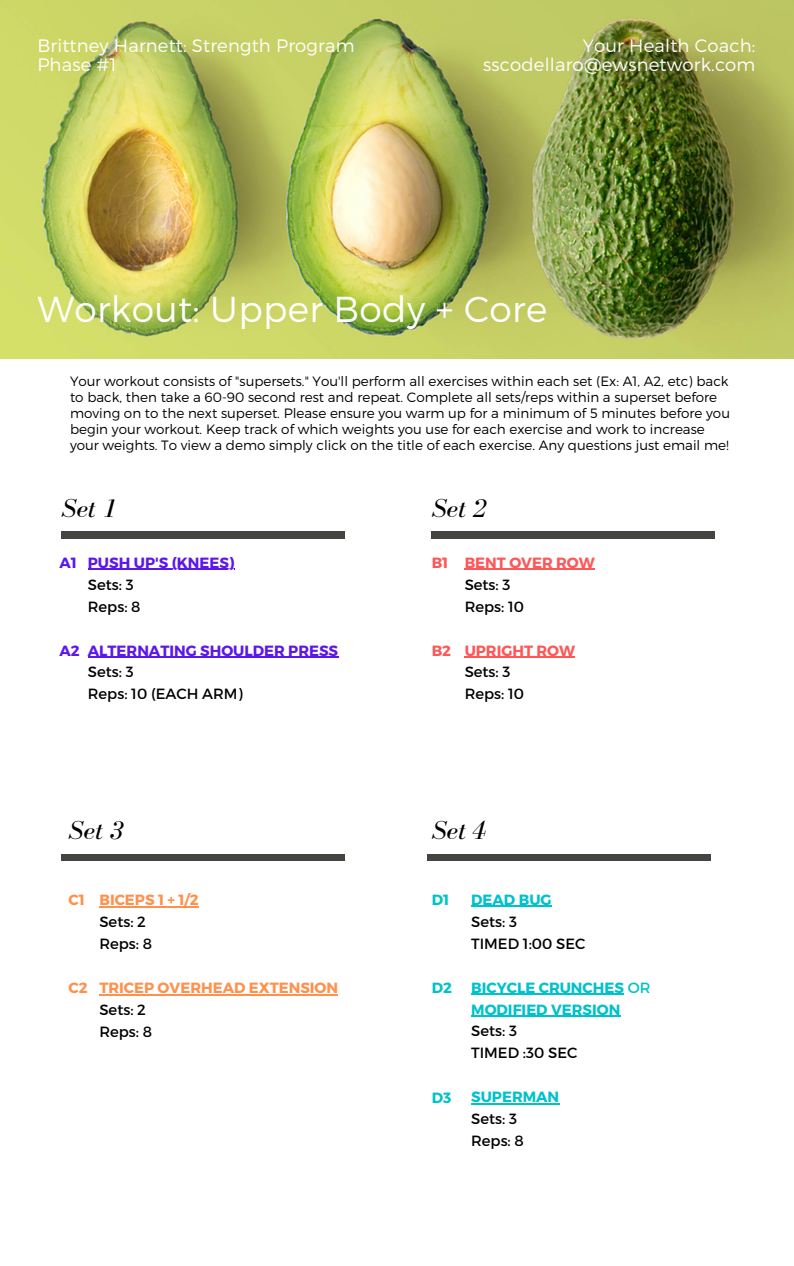
<style>
.page{position:relative;width:794px;height:1266px;background:#fff}
.page>*{position:absolute;margin:0;border:0;box-sizing:border-box;transform-origin:0 0}
.t1{font:300 36px "Montserrat";letter-spacing:.01em;color:#fff}
.t2{font:italic 26.47px "Bodoni FLF";color:#000}
.t3{font:300 18px/18.6px "Montserrat";letter-spacing:.01em;color:#fff}
.t4{font:14.77px/22px "Montserrat";color:#000}
.t5{font:700 14.77px/22px "Montserrat";color:#00c2cb}
.t6{font:700 14.77px "Montserrat";color:#5e17eb}
.t7{font:700 14.77px "Montserrat";color:#ff914d}
.t8{font:700 14.77px "Montserrat";color:#ff5757}
.t9{font:300 13.5px/16px "Montserrat";color:#000}
.s1{font-weight:400}
</style>
<div class="page">
<div style="left:61px;top:532px;width:283px;height:6px;background:#444440"></div>
<img style="left:0;top:0;width:793px;height:358px">
<hr style="left:88px;top:569px;width:146px;height:1px;background:#5e17eb">
<hr style="left:88px;top:656px;width:250px;height:2px;background:#5e17eb">
<div style="left:61px;top:854px;width:283px;height:6px;background:#444440"></div>
<div style="left:427px;top:854px;width:283px;height:6px;background:#444440"></div>
<hr style="left:99px;top:906px;width:100px;height:1px;background:#ff914d">
<hr style="left:99px;top:994px;width:239px;height:1px;background:#ff914d">
<hr style="left:471px;top:906px;width:80px;height:1px;background:#00c2cb">
<hr style="left:471px;top:993px;width:152px;height:2px;background:#00c2cb">
<hr style="left:471px;top:1015px;width:149px;height:1px;background:#00c2cb">
<hr style="left:471px;top:1103px;width:88px;height:1px;background:#00c2cb">
<div style="left:431px;top:532px;width:283px;height:6px;background:#444440"></div>
<hr style="left:464px;top:569px;width:130px;height:1px;background:#ff5757">
<hr style="left:464px;top:656px;width:111px;height:2px;background:#ff5757">
<h3 class="t3" style="left:37px;top:35px;width:318px">Brittney Harnett: Strength Program<br>Phase #1</h3>
<h3 class="t3" style="left:483px;top:35px;width:273px;text-align:right">Your Health Coach: sscodellaro@ewsnetwork.com</h3>
<h1 class="t1" style="left:37px;top:286px;width:511px">Workout: Upper Body + Core</h1>
<p class="t9" style="left:70px;top:373px;width:661px">Your workout consists of "supersets." You'll perform all exercises within each set (Ex: A1, A2, etc) back to back, then take a 60-90 second rest and repeat. Complete all sets/reps within a superset before moving on to the next superset. Please ensure you warm up for a minimum of 5 minutes before you begin your workout. Keep track of which weights you use for each exercise and work to increase your weights. To view a demo simply click on the title of each exercise. Any questions just email me!</p>
<h2 class="t2" style="left:61px;top:493px;width:56px">Set 1</h2>
<h2 class="t2" style="left:431px;top:493px;width:56px">Set 2</h2>
<p class="t6" style="left:59px;top:553px;width:19px">A1</p>
<p class="t6" style="left:59px;top:640px;width:22px">A2</p>
<p class="t6" style="left:88px;top:553px;width:148px">PUSH UP'S (KNEES)</p>
<p class="t4" style="left:88px;top:573px;width:54px">Sets: 3<br>Reps: 8</p>
<p class="t6" style="left:88px;top:640px;width:251px">ALTERNATING SHOULDER PRESS</p>
<p class="t4" style="left:88px;top:660px;width:156px">Sets: 3<br>Reps: 10 (EACH ARM)</p>
<p class="t8" style="left:431px;top:553px;width:18px">B1</p>
<p class="t8" style="left:431px;top:641px;width:21px">B2</p>
<p class="t8" style="left:464px;top:553px;width:132px">BENT OVER ROW</p>
<p class="t4" style="left:464px;top:573px;width:61px">Sets: 3<br>Reps: 10</p>
<p class="t8" style="left:464px;top:640px;width:112px">UPRIGHT ROW</p>
<p class="t4" style="left:464px;top:660px;width:61px">Sets: 3<br>Reps: 10</p>
<h2 class="t2" style="left:69px;top:816px;width:56px">Set 3</h2>
<h2 class="t2" style="left:431px;top:816px;width:56px">Set 4</h2>
<p class="t7" style="left:69px;top:890px;width:18px">C1</p>
<p class="t7" style="left:69px;top:978px;width:21px">C2</p>
<p class="t7" style="left:99px;top:890px;width:101px">BICEPS 1 + 1/2</p>
<p class="t4" style="left:99px;top:910px;width:54px">Sets: 2<br>Reps: 8</p>
<p class="t7" style="left:99px;top:978px;width:240px">TRICEP OVERHEAD EXTENSION</p>
<p class="t4" style="left:99px;top:998px;width:54px">Sets: 2<br>Reps: 8</p>
<p class="t5" style="left:431px;top:888px;width:19px">D1</p>
<p class="t5" style="left:431px;top:976px;width:22px">D2</p>
<p class="t5" style="left:431px;top:1086px;width:21px">D3</p>
<p class="t5" style="left:471px;top:888px;width:82px">DEAD BUG</p>
<p class="t4" style="left:471px;top:909px;width:116px">Sets: 3<br>TIMED 1:00 SEC</p>
<p class="t5" style="left:471px;top:975px;width:181px">BICYCLE CRUNCHES <span class="s1">OR<br></span>MODIFIED VERSION</p>
<p class="t4" style="left:471px;top:1019px;width:108px">Sets: 3<br>TIMED :30 SEC</p>
<p class="t5" style="left:471px;top:1085px;width:89px">SUPERMAN</p>
<p class="t4" style="left:471px;top:1107px;width:54px">Sets: 3<br>Reps: 8</p>
</div>
